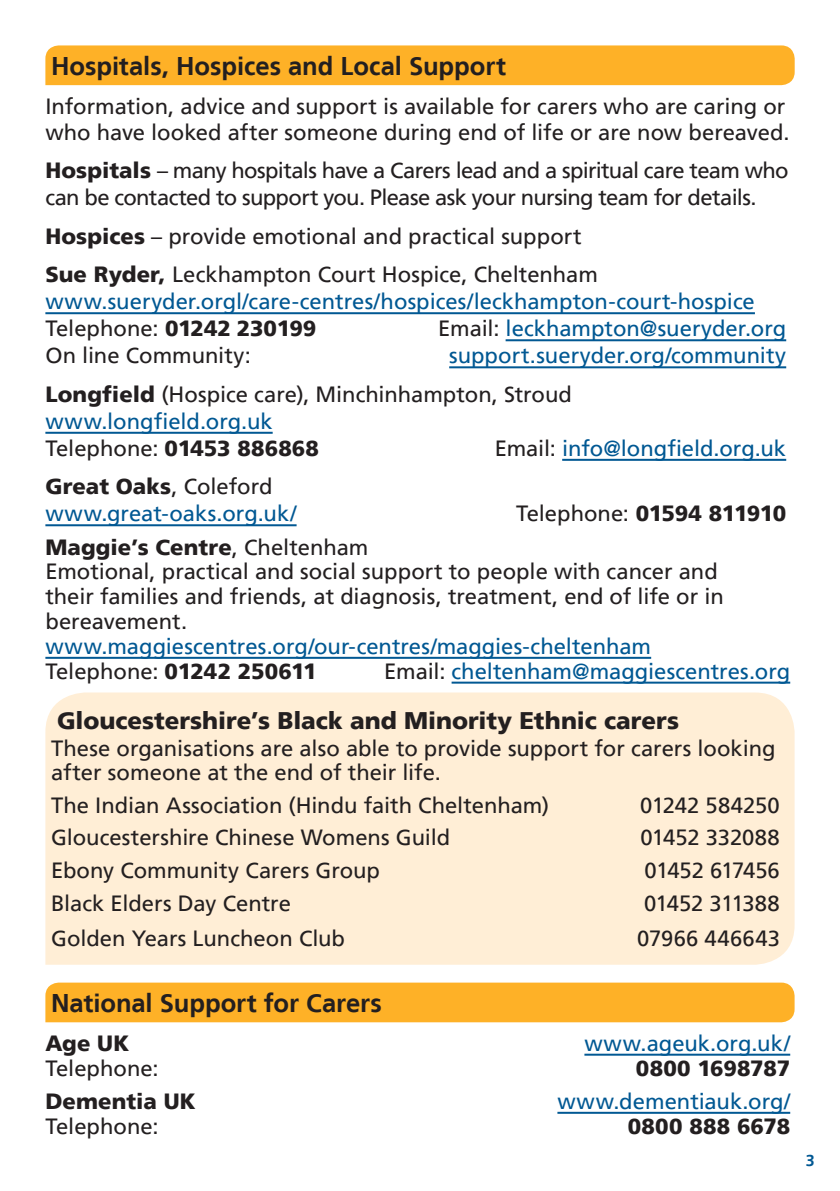
<style>
.page{position:relative;width:840px;height:1191px;background:#fff}
.page>*{position:absolute;margin:0;border:0;box-sizing:border-box;transform-origin:0 0}
.Subhead{font:700 25.6px "Frutiger LT";letter-spacing:-.005em;color:#231f20}
.t1{font:900 24px "Frutiger LT";color:#231f20}
.t2{font:22px/24.8px "Frutiger LT";letter-spacing:-.005em;color:#231f20}
.t3{font:22px/27px "Frutiger LT";letter-spacing:-.005em;color:#015893}
.t4{font:22px/27px "Frutiger LT";letter-spacing:-.035em;color:#231f20}
.t5{font:900 22px "Frutiger LT";color:#231f20}
.t6{font:22px "Frutiger LT";letter-spacing:-.03em;color:#231f20}
.t7{font:900 22px "Frutiger LT";letter-spacing:-.02em;color:#231f20}
.t8{font:700 16px "Frutiger LT";color:#015893}
.s1{font-weight:900}
.s2{font-weight:900;color:#231f20}
.s3{color:#231f20}
.s4{color:#015893}
.s5{font-weight:400}
</style>
<div class="page">
<div style="left:45px;top:45px;width:749px;height:40px;background:#feb127"></div>
<hr style="left:45px;top:312px;width:709px;height:2px;background:#015893">
<hr style="left:505px;top:339px;width:280px;height:2px;background:#015893">
<hr style="left:449px;top:366px;width:336px;height:2px;background:#015893">
<hr style="left:45px;top:432px;width:227px;height:2px;background:#015893">
<hr style="left:562px;top:459px;width:223px;height:2px;background:#015893">
<hr style="left:45px;top:524px;width:251px;height:2px;background:#015893">
<hr style="left:45px;top:657px;width:605px;height:2px;background:#015893">
<hr style="left:451px;top:681px;width:338px;height:2px;background:#015893">
<div style="left:45px;top:692px;width:749px;height:272px;background:#ffeed6"></div>
<div style="left:45px;top:982px;width:749px;height:40px;background:#feb127"></div>
<hr style="left:584px;top:1053px;width:205px;height:2px;background:#015893">
<hr style="left:557px;top:1111px;width:232px;height:2px;background:#015893">
<p class="Subhead" style="left:51px;top:51px;width:456px">Hospitals, Hospices and Local Support</p>
<p class="t2" style="left:45px;top:93px;width:745px;line-height:26.4px">Information, advice and support is available for carers who are caring or who have looked after someone during end of life or are now bereaved.</p>
<p class="t4" style="left:45px;top:157px;width:744px"><span class="s1">Hospitals</span> – many hospitals have a Carers lead and a spiritual care team who can be contacted to support you. Please ask your nursing team for details.</p>
<p class="t2" style="left:45px;top:224px;width:537px"><span class="s1">Hospices</span> – provide emotional and practical support</p>
<p class="t3" style="left:45px;top:261px;width:710px"><span class="s2">Sue Ryder,</span> <span class="s3">Leckhampton Court Hospice, Cheltenham </span>www.sueryder.orgl/care-centres/hospices/leckhampton-court-hospice<br><span class="s3">Telephone:</span> <span class="s2">01242 230199</span></p>
<p class="t3" style="left:438px;top:315px;width:349px"><span class="s3">Email:</span> leckhampton@sueryder.org</p>
<p class="t2" style="left:45px;top:343px;width:207px">On line Community:</p>
<p class="t3" style="left:449px;top:342px;width:338px">support.sueryder.org/community</p>
<p class="t2" style="left:45px;top:381px;width:528px;line-height:27px"><span class="s1">Longfield</span> (Hospice care), Minchinhampton, Stroud <span class="s4">www.longfield.org.uk<br></span>Telephone: <span class="s1">01453 886868</span></p>
<p class="t3" style="left:494px;top:435px;width:293px"><span class="s3">Email:</span> info@longfield.org.uk</p>
<p class="t3" style="left:45px;top:473px;width:252px"><span class="s2">Great Oaks</span><span class="s3">, Coleford </span>www.great-oaks.org.uk/</p>
<p class="t7" style="left:515px;top:500px;width:271px"><span class="s5">Telephone:</span> 01594 811910</p>
<p class="t2" style="left:45px;top:534px;width:679px"><span class="s1">Maggie’s Centre</span>, Cheltenham<br>Emotional, practical and social support to people with cancer and their families and friends, at diagnosis, treatment, end of life or in bereavement. <span class="s4">www.maggiescentres.org/our-centres/maggies-cheltenham </span>Telephone: <span class="s1">01242 250611</span></p>
<p class="t3" style="left:384px;top:657px;width:407px"><span class="s3">Email:</span> cheltenham@maggiescentres.org</p>
<p class="t1" style="left:57px;top:706px;width:623px">Gloucestershire’s Black and Minority Ethnic carers</p>
<p class="t2" style="left:51px;top:736px;width:725px;line-height:24.2px">These organisations are also able to provide support for carers looking after someone at the end of their life.</p>
<p class="t2" style="left:51px;top:793px;width:499px">The Indian Association (Hindu faith Cheltenham)</p>
<p class="t2" style="left:640px;top:793px;width:141px">01242 584250</p>
<p class="t2" style="left:51px;top:825px;width:400px">Gloucestershire Chinese Womens Guild</p>
<p class="t2" style="left:640px;top:825px;width:141px">01452 332088</p>
<p class="t2" style="left:51px;top:858px;width:330px">Ebony Community Carers Group</p>
<p class="t6" style="left:644px;top:857px;width:137px">01452 617456</p>
<p class="t2" style="left:51px;top:891px;width:241px">Black Elders Day Centre</p>
<p class="t6" style="left:643px;top:890px;width:137px">01452 311388</p>
<p class="t2" style="left:51px;top:926px;width:295px">Golden Years Luncheon Club</p>
<p class="t2" style="left:636px;top:926px;width:144px">07966 446643</p>
<p class="Subhead" style="left:51px;top:988px;width:332px">National Support for Carers</p>
<p class="t5" style="left:45px;top:1029px;width:85px">Age UK</p>
<p class="t3" style="left:584px;top:1029px;width:207px">www.ageuk.org.uk/</p>
<p class="t2" style="left:45px;top:1055px;width:114px">Telephone:</p>
<p class="t5" style="left:635px;top:1054px;width:156px">0800 1698787</p>
<p class="t5" style="left:45px;top:1087px;width:152px">Dementia UK</p>
<p class="t3" style="left:557px;top:1087px;width:234px">www.dementiauk.org/</p>
<p class="t2" style="left:45px;top:1113px;width:114px">Telephone:</p>
<p class="t5" style="left:627px;top:1112px;width:164px">0800 888 6678</p>
<p class="t8" style="left:805px;top:1150px;width:10px">3</p>
</div>
